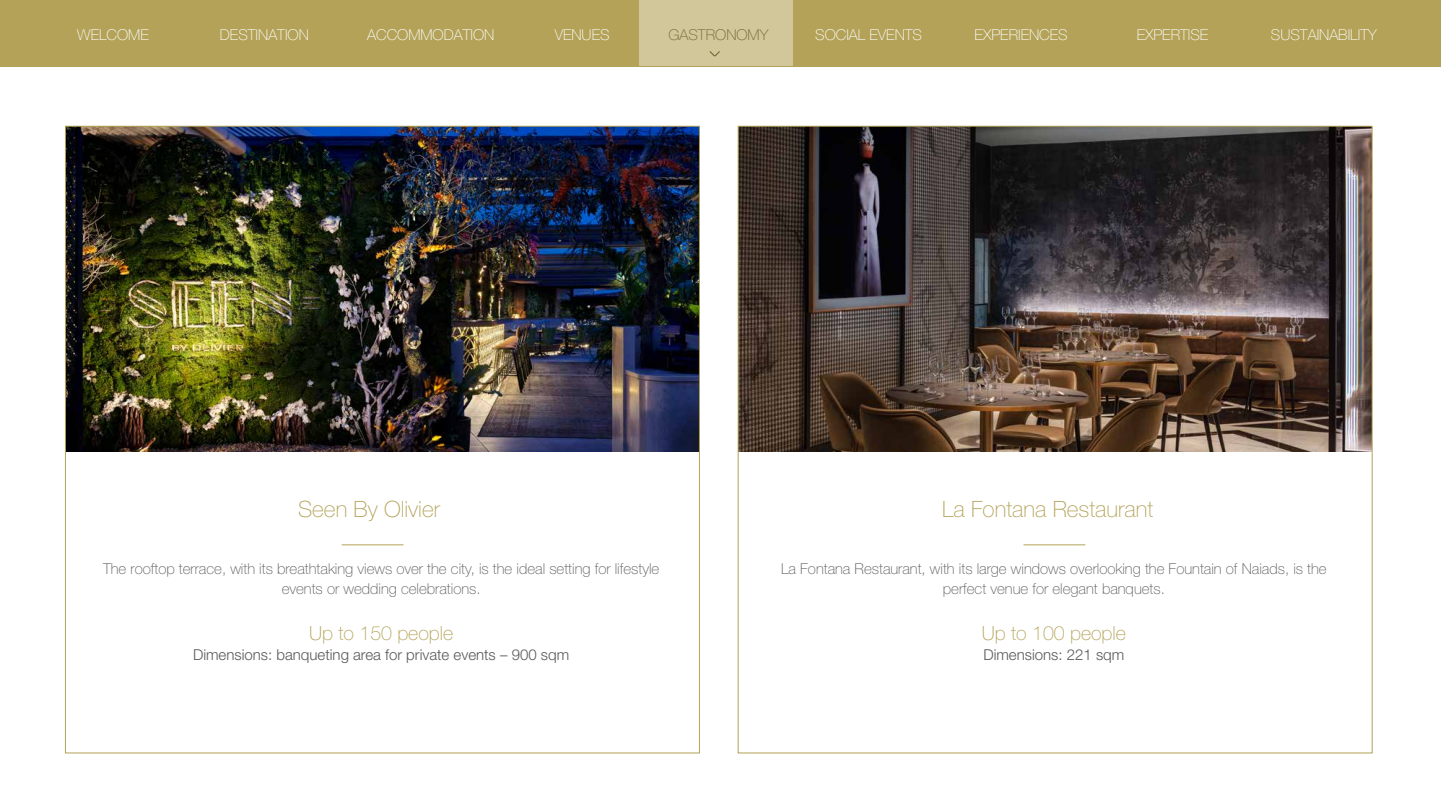
<style>
.page{position:relative;width:1441px;height:810px;background:#fff}
.page>*{position:absolute;margin:0;border:0;box-sizing:border-box;transform-origin:0 0}
.t1{font:100 22.5px "Helvetica Neue LT Std";color:#b3a258}
.t2{font:100 19.5px "Helvetica Neue LT Std";color:#b3a258}
.t3{font:100 15px/19.5px "Helvetica Neue LT Std";color:#58595b;text-align:center}
.t4{font:100 15px "Helvetica Neue LT Std";color:#fff}
.t5{font:300 15px "Helvetica Neue LT Std";color:#58595b}
.t6{font:100 15px "Helvetica Neue LT Std";color:#716835}
</style>
<div class="page">
<img style="left:67px;top:128px;width:630px;height:324px">
<hr style="left:341px;top:544px;width:62px;height:1px;background:#b3a258">
<img style="left:739px;top:128px;width:631px;height:324px">
<hr style="left:1023px;top:544px;width:62px;height:1px;background:#b3a258">
<div style="left:0;top:0;width:1440px;height:66px;background:#b3a258"></div>
<div style="left:639px;top:0;width:154px;height:66px;background:#d1c79a"></div>
<svg style="left:709px;top:51px;width:11px;height:6px"></svg>
<p class="t4" style="left:77px;top:26px;width:73px">WELCOME</p>
<p class="t4" style="left:220px;top:26px;width:90px">DESTINATION</p>
<p class="t4" style="left:367px;top:26px;width:129px">ACCOMMODATION</p>
<p class="t4" style="left:554px;top:26px;width:56px">VENUES</p>
<p class="t6" style="left:668px;top:26px;width:101px">GASTRONOMY</p>
<p class="t4" style="left:815px;top:26px;width:108px">SOCIAL EVENTS</p>
<p class="t4" style="left:974px;top:26px;width:94px">EXPERIENCES</p>
<p class="t4" style="left:1136px;top:26px;width:73px">EXPERTISE</p>
<p class="t4" style="left:1270px;top:26px;width:107px">SUSTAINABILITY</p>
<h1 class="t1" style="left:298px;top:496px;width:143px">Seen By Olivier</h1>
<p class="t3" style="left:103px;top:559px;width:557px">The rooftop terrace, with its breathtaking views over the city, is the ideal setting for lifestyle events or wedding celebrations.</p>
<h2 class="t2" style="left:309px;top:622px;width:145px">Up to 150 people</h2>
<p class="t5" style="left:193px;top:645px;width:377px">Dimensions: banqueting area for private events – 900 sqm</p>
<h1 class="t1" style="left:942px;top:496px;width:212px">La Fontana Restaurant</h1>
<p class="t3" style="left:781px;top:559px;width:547px">La Fontana Restaurant, with its large windows overlooking the Fountain of Naiads, is the perfect venue for elegant banquets.</p>
<h2 class="t2" style="left:981px;top:622px;width:145px">Up to 100 people</h2>
<p class="t5" style="left:983px;top:645px;width:142px">Dimensions: 221 sqm</p>
</div>
